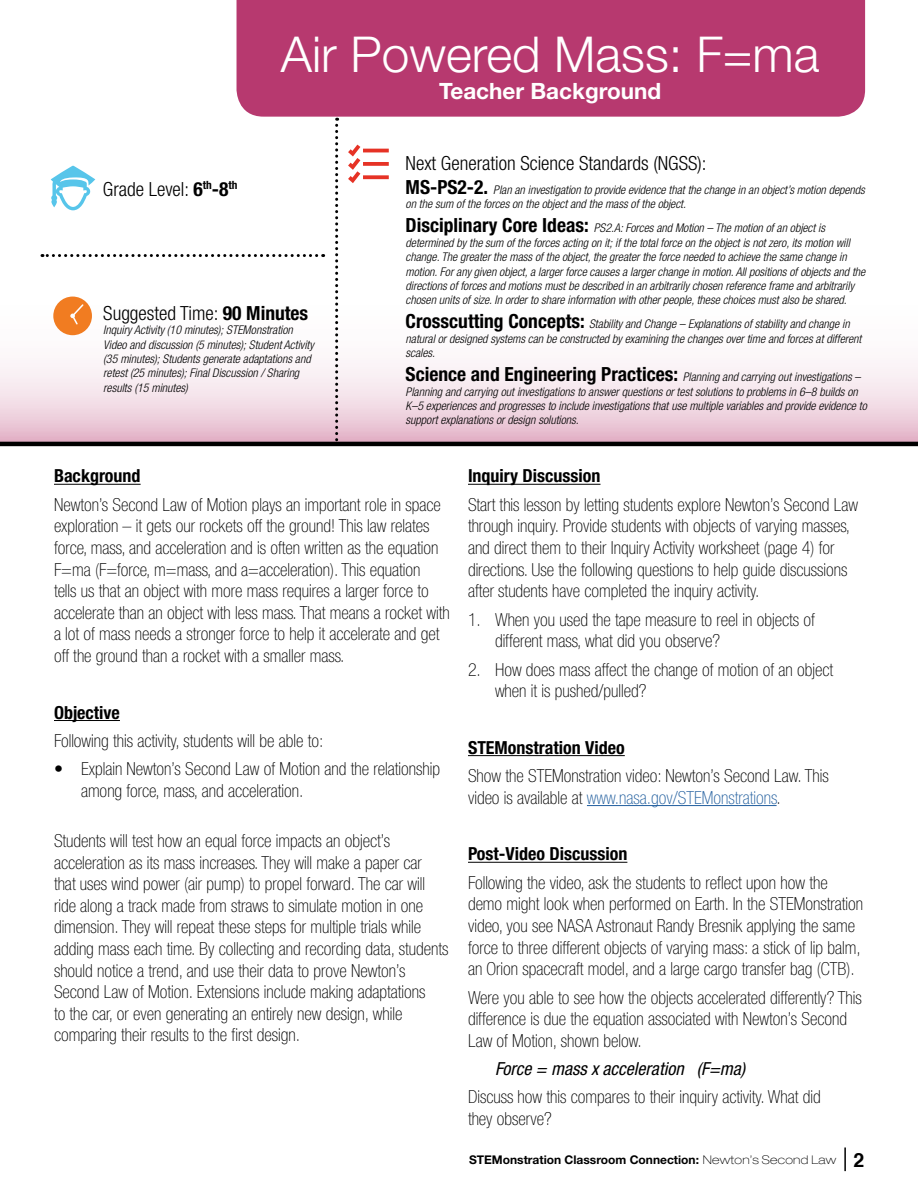
<style>
.page{position:relative;width:918px;height:1188px;background:#fff}
.page>*{position:absolute;margin:0;border:0;box-sizing:border-box;transform-origin:0 0}
.t1{font:300 49.5px "Helvetica Neue LT Std";color:#fff}
.t2{font:700 22.5px "Helvetica Neue LT Std";color:#fff}
.t3{font:300 condensed 19.5px "Helvetica Neue LT Std";color:#000}
.t4{font:100 condensed 18px/21.6px "Helvetica Neue LT Std";color:#000}
.t5{font:700 condensed 18px "Helvetica Neue LT Std";color:#000}
.t6{font:italic condensed 18px "Helvetica Neue LT Std";color:#000}
.t7{font:italic 300 condensed 12px/14.4px "Helvetica Neue LT Std";color:#000}
.t8{font:700 12px "Helvetica Neue LT Std";color:#000}
.s1{font-weight:700}
.s2{font-weight:700;font-style:normal;font-size:19.5px}
.s3{color:#215e9e}
.s4{font-weight:100;font-stretch:expanded}
.s5{font-family:"Helvetica";font-size:19.5px}
</style>
<div class="page">
<hr style="left:844px;top:1148px;width:2px;height:23px;background:#000">
<svg style="left:0;top:117px;width:918px;height:325px"></svg>
<svg style="left:42px;top:254px;width:275px;height:3px"></svg>
<div style="left:237px;top:0;width:628px;height:117px;background:#b7396f"></div>
<svg style="left:51px;top:166px;width:44px;height:44px"></svg>
<svg style="left:53px;top:297px;width:39px;height:38px"></svg>
<svg style="left:335px;top:118px;width:3px;height:324px"></svg>
<svg style="left:348px;top:145px;width:41px;height:38px"></svg>
<hr style="left:0;top:442px;width:918px;height:4px;background:#000">
<hr style="left:54px;top:484px;width:87px;height:1px;background:#000">
<hr style="left:54px;top:720px;width:66px;height:1px;background:#000">
<hr style="left:468px;top:484px;width:133px;height:1px;background:#000">
<hr style="left:468px;top:755px;width:157px;height:1px;background:#000">
<hr style="left:587px;top:805px;width:190px;height:1px;background:#215e9e">
<hr style="left:468px;top:862px;width:159px;height:1px;background:#000">
<p class="t1" style="left:281px;top:24px;width:540px">Air Powered Mass: F=ma</p>
<p class="t2" style="left:439px;top:77px;width:224px">Teacher Background</p>
<p class="t3" style="left:103px;top:178px;width:136px">Grade Level: <span class="s1">6</span><sup>th</sup><span class="s1">-8</span><sup>th</sup></p>
<p class="t3" style="left:103px;top:302px;width:207px">Suggested Time: <span class="s1">90 Minutes</span></p>
<p class="t7" style="left:103px;top:323px;width:212px">Inquiry Activity (10 minutes); STEMonstration Video and discussion (5 minutes); Student Activity (35 minutes); Students generate adaptations and retest (25 minutes); Final Discussion / Sharing results (15 minutes)</p>
<p class="t3" style="left:406px;top:152px;width:302px">Next Generation Science Standards (NGSS):</p>
<p class="t7" style="left:406px;top:183px;width:461px"><span class="s2">MS-PS2-2.</span> Plan an investigation to provide evidence that the change in an object’s motion depends on the sum of the forces on the object and the mass of the object.</p>
<p class="t7" style="left:406px;top:221px;width:461px"><span class="s2">Disciplinary Core Ideas:</span> PS2.A: Forces and Motion – The motion of an object is determined by the sum of the forces acting on it; if the total force on the object is not zero, its motion will change. The greater the mass of the object, the greater the force needed to achieve the same change in motion. For any given object, a larger force causes a larger change in motion. All positions of objects and the directions of forces and motions must be described in an arbitrarily chosen reference frame and arbitrarily chosen units of size. In order to share information with other people, these choices must also be shared.</p>
<p class="t7" style="left:406px;top:317px;width:457px"><span class="s2">Crosscutting Concepts:</span> Stability and Change – Explanations of stability and change in natural or designed systems can be constructed by examining the changes over time and forces at different scales.</p>
<p class="t7" style="left:406px;top:370px;width:463px"><span class="s2">Science and Engineering Practices:</span> Planning and carrying out investigations – Planning and carrying out investigations to answer questions or test solutions to problems in 6–8 builds on K–5 experiences and progresses to include investigations that use multiple variables and provide evidence to support explanations or design solutions.</p>
<p class="t5" style="left:54px;top:465px;width:88px">Background</p>
<p class="t4" style="left:54px;top:494px;width:397px">Newton’s Second Law of Motion plays an important role in space exploration – it gets our rockets off the ground! This law relates force, mass, and acceleration and is often written as the equation F=ma (F=force, m=mass, and a=acceleration). This equation<br>tells us that an object with more mass requires a larger force to accelerate than an object with less mass. That means a rocket with a lot of mass needs a stronger force to help it accelerate and get off the ground than a rocket with a smaller mass.</p>
<p class="t5" style="left:54px;top:701px;width:67px">Objective</p>
<p class="t4" style="left:54px;top:730px;width:271px">Following this activity, students will be able to:</p>
<p class="t4" style="left:81px;top:758px;width:361px;text-indent:-27px">• Explain Newton’s Second Law of Motion and the relationship among force, mass, and acceleration.</p>
<p class="t4" style="left:54px;top:830px;width:396px">Students will test how an equal force impacts an object’s acceleration as its mass increases. They will make a paper car<br>that uses wind power (air pump) to propel forward. The car will ride along a track made from straws to simulate motion in one dimension. They will repeat these steps for multiple trials while adding mass each time. By collecting and recording data, students should notice a trend, and use their data to prove Newton’s Second Law of Motion. Extensions include making adaptations<br>to the car, or even generating an entirely new design, while comparing their results to the first design.</p>
<p class="t5" style="left:468px;top:465px;width:134px">Inquiry Discussion</p>
<p class="t4" style="left:468px;top:494px;width:392px">Start this lesson by letting students explore Newton’s Second Law through inquiry. Provide students with objects of varying masses, and direct them to their Inquiry Activity worksheet (page 4) for directions. Use the following questions to help guide discussions after students have completed the inquiry activity.</p>
<p class="t4" style="left:495px;top:608px;width:321px;text-indent:-27px">1. When you used the tape measure to reel in objects of different mass, what did you observe?</p>
<p class="t4" style="left:495px;top:658px;width:340px;text-indent:-27px">2. How does mass affect the change of motion of an object when it is pushed/pulled?</p>
<p class="t5" style="left:468px;top:737px;width:158px">STEMonstration Video</p>
<p class="t4" style="left:468px;top:765px;width:362px">Show the STEMonstration video: Newton’s Second Law. This video is available at <span class="s3">www.nasa.gov/STEMonstrations</span>.</p>
<p class="t5" style="left:468px;top:843px;width:161px">Post-Video Discussion</p>
<p class="t4" style="left:468px;top:872px;width:397px">Following the video, ask the students to reflect upon how the demo might look when performed on Earth. In the STEMonstration video, you see NASA Astronaut Randy Bresnik applying the same force to three different objects of varying mass: a stick of lip balm, an Orion spacecraft model, and a large cargo transfer bag (CTB).</p>
<p class="t4" style="left:468px;top:986px;width:395px">Were you able to see how the objects accelerated differently? This difference is due the equation associated with Newton’s Second<br>Law of Motion, shown below.</p>
<p class="t6" style="left:495px;top:1058px;width:252px">Force = mass x acceleration (F=ma)</p>
<p class="t4" style="left:468px;top:1086px;width:354px">Discuss how this compares to their inquiry activity. What did they observe?</p>
<p class="t8" style="left:469px;top:1152px;width:397px">STEMonstration Classroom Connection: <span class="s4">Newton’s Second Law</span> <span class="s5">2</span></p>
</div>
